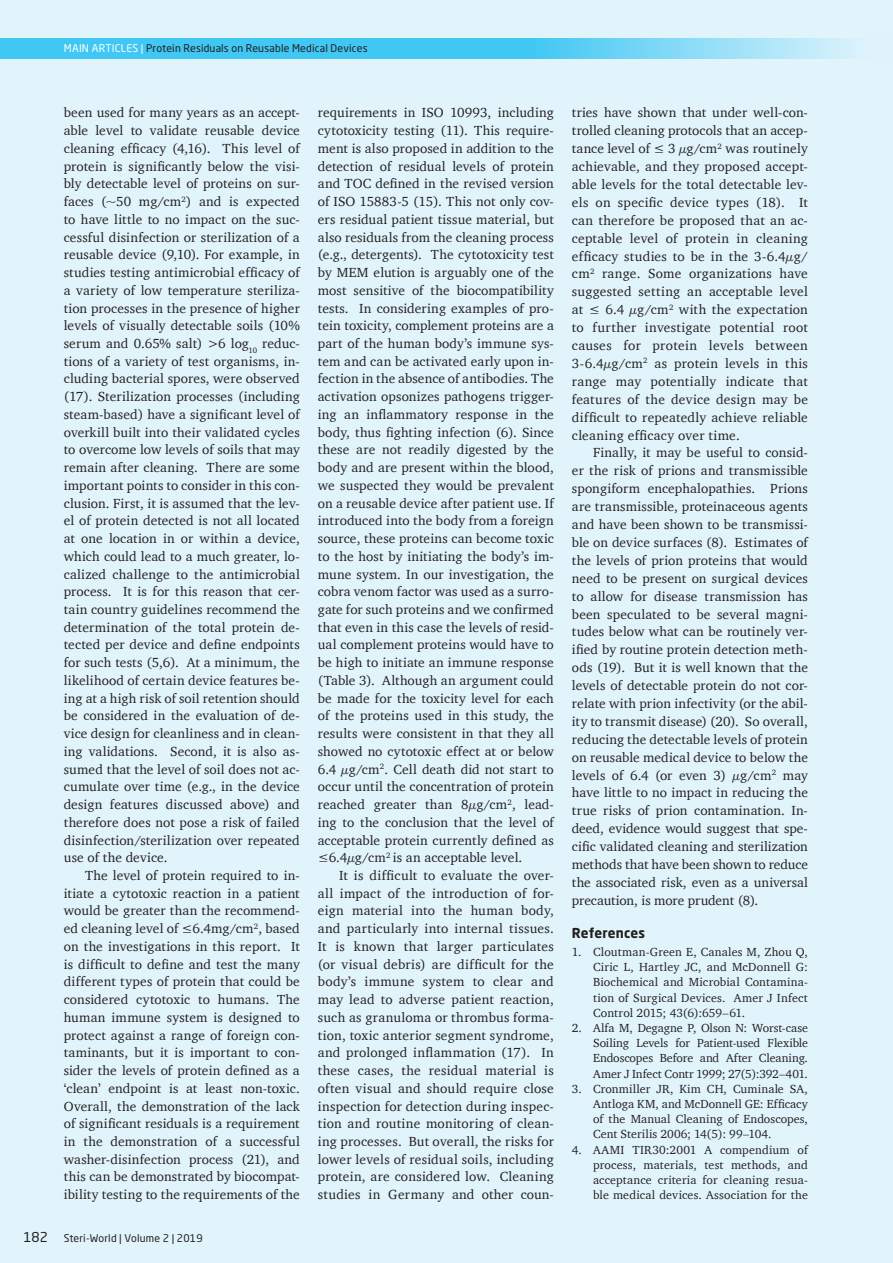
<style>
.page{position:relative;width:893px;height:1263px;background:#e1f4fc}
.page>*{position:absolute;margin:0;border:0;box-sizing:border-box;transform-origin:0 0}
.ZT-04__FL-Einzug-GB{font:13.5px/17.7px "Charter";letter-spacing:.01em;color:#231f20;text-align:justify}
.ZT-03__SL-GB{font:700 13.5px "Neo Sans Pro";letter-spacing:.01em;color:#231f20}
.ZT-08__Literatur-GB{font:12px/15.1px "Charter";letter-spacing:.005em;color:#231f20;text-align:justify}
.t1{font:10.5px "Neo Sans Pro";letter-spacing:.015em;color:#231f20}
.s1{color:#fff}
.s2{font-size:13.5px}
</style>
<div class="page">
<svg style="left:0;top:38px;width:851px;height:21px;background:#5ccef5"></svg>
<p class="t1" style="left:64px;top:42px;width:305px"><span class="s1">MAIN ARTICLES |</span> Protein Residuals on Reusable Medical Devices</p>
<p class="ZT-04__FL-Einzug-GB" style="left:64px;top:104px;width:238px">been used for many years as an accept&shy;able level to validate reusable device cleaning efficacy (4,16). This level of protein is significantly below the visi&shy;bly detectable level of proteins on sur&shy;faces (~50 mg/cm<sup>2</sup>) and is expected to have little to no impact on the suc&shy;cessful disinfection or sterilization of a reusable device (9,10). For example, in studies testing antimicrobial efficacy of a variety of low temperature steriliza&shy;tion processes in the presence of higher levels of visually detectable soils (10% serum and 0.65% salt) &gt;6 log<sub>10</sub> reduc&shy;tions of a variety of test organisms, in&shy;cluding bacterial spores, were observed (17). Sterilization processes (including steam-based) have a significant level of overkill built into their validated cycles to overcome low levels of soils that may remain after cleaning. There are some important points to consider in this con&shy;clusion. First, it is assumed that the lev&shy;el of protein detected is not all located at one location in or within a device, which could lead to a much greater, lo&shy;calized challenge to the antimicrobial process. It is for this reason that cer&shy;tain country guidelines recommend the determination of the total protein de&shy;tected per device and define endpoints for such tests (5,6). At a minimum, the likelihood of certain device features be&shy;ing at a high risk of soil retention should be considered in the evaluation of de&shy;vice design for cleanliness and in clean&shy;ing validations. Second, it is also as&shy;sumed that the level of soil does not ac&shy;cumulate over time (e.g., in the device design features discussed above) and therefore does not pose a risk of failed disinfection/sterilization over repeated use of the device.</p>
<p class="ZT-04__FL-Einzug-GB" style="left:64px;top:866px;width:238px;text-indent:21px">The level of protein required to in&shy;itiate a cytotoxic reaction in a patient would be greater than the recommend&shy;ed cleaning level of ≤6.4mg/cm<sup>2</sup>, based on the investigations in this report. It is difficult to define and test the many different types of protein that could be considered cytotoxic to humans. The human immune system is designed to protect against a range of foreign con&shy;taminants, but it is important to con&shy;sider the levels of protein defined as a ‘clean’ endpoint is at least non-toxic.<br>Overall, the demonstration of the lack of significant residuals is a requirement in the demonstration of a successful washer-disinfection process (21), and this can be demonstrated by biocompat&shy;ibility testing to the requirements of the</p>
<p class="t1" style="left:23px;top:1231px;width:181px"><span class="s2">182</span> Steri-World | Volume 2 | 2019</p>
<p class="ZT-04__FL-Einzug-GB" style="left:318px;top:104px;width:238px">requirements in ISO 10993, including cytotoxicity testing (11). This require&shy;ment is also proposed in addition to the detection of residual levels of protein and TOC defined in the revised version of ISO 15883-5 (15). This not only cov&shy;ers residual patient tissue material, but also residuals from the cleaning process (e.g., detergents). The cytotoxicity test by MEM elution is arguably one of the most sensitive of the biocompatibility tests. In considering examples of pro&shy;tein toxicity, complement proteins are a part of the human body’s immune sys&shy;tem and can be activated early upon in&shy;fection in the absence of antibodies. The activation opsonizes pathogens trigger&shy;ing an inflammatory response in the body, thus fighting infection (6). Since these are not readily digested by the body and are present within the blood, we suspected they would be prevalent on a reusable device after patient use. If introduced into the body from a foreign source, these proteins can become toxic to the host by initiating the body’s im&shy;mune system. In our investigation, the cobra venom factor was used as a surro&shy;gate for such proteins and we confirmed that even in this case the levels of resid&shy;ual complement proteins would have to be high to initiate an immune response (Table 3). Although an argument could be made for the toxicity level for each of the proteins used in this study, the results were consistent in that they all showed no cytotoxic effect at or below 6.4 µg/cm<sup>2</sup>. Cell death did not start to occur until the concentration of protein reached greater than 8µg/cm<sup>2</sup>, lead&shy;ing to the conclusion that the level of acceptable protein currently defined as ≤6.4µg/cm<sup>2</sup> is an acceptable level.</p>
<p class="ZT-04__FL-Einzug-GB" style="left:318px;top:866px;width:238px;text-indent:21px">It is difficult to evaluate the over&shy;all impact of the introduction of for&shy;eign material into the human body, and particularly into internal tissues.<br>It is known that larger particulates (or visual debris) are difficult for the body’s immune system to clear and may lead to adverse patient reaction, such as granuloma or thrombus forma&shy;tion, toxic anterior segment syndrome, and prolonged inflammation (17). In these cases, the residual material is often visual and should require close inspection for detection during inspec&shy;tion and routine monitoring of clean&shy;ing processes. But overall, the risks for lower levels of residual soils, including protein, are considered low. Cleaning studies in Germany and other coun-</p>
<p class="ZT-04__FL-Einzug-GB" style="left:572px;top:104px;width:238px">tries have shown that under well-con&shy;trolled cleaning protocols that an accep&shy;tance level of ≤ 3 µg/cm<sup>2</sup> was routinely achievable, and they proposed accept&shy;able levels for the total detectable lev&shy;els on specific device types (18). It can therefore be proposed that an ac&shy;ceptable level of protein in cleaning efficacy studies to be in the 3-6.4µg/ cm<sup>2</sup> range. Some organizations have suggested setting an acceptable level at ≤ 6.4 µg/cm<sup>2</sup> with the expectation to further investigate potential root causes for protein levels between 3-6.4µg/cm<sup>2</sup> as protein levels in this range may potentially indicate that features of the device design may be difficult to repeatedly achieve reliable cleaning efficacy over time.</p>
<p class="ZT-04__FL-Einzug-GB" style="left:572px;top:444px;width:238px;text-indent:21px">Finally, it may be useful to consid&shy;er the risk of prions and transmissible spongiform encephalopathies. Prions are transmissible, proteinaceous agents and have been shown to be transmissi&shy;ble on device surfaces (8). Estimates of the levels of prion proteins that would need to be present on surgical devices to allow for disease transmission has been speculated to be several magni&shy;tudes below what can be routinely ver&shy;ified by routine protein detection meth&shy;ods (19). But it is well known that the levels of detectable protein do not cor&shy;relate with prion infectivity (or the abil&shy;ity to transmit disease) (20). So overall, reducing the detectable levels of protein on reusable medical device to below the levels of 6.4 (or even 3) µg/cm<sup>2</sup> may have little to no impact in reducing the true risks of prion contamination. In&shy;deed, evidence would suggest that spe&shy;cific validated cleaning and sterilization methods that have been shown to reduce the associated risk, even as a universal precaution, is more prudent (8).</p>
<p class="ZT-03__SL-GB" style="left:572px;top:924px;width:75px">References</p>
<p class="ZT-08__Literatur-GB" style="left:593px;top:944px;width:216px;text-indent:-21px">1. Cloutman-Green E, Canales M, Zhou Q, Ciric L, Hartley JC, and McDonnell G:<br>Biochemical and Microbial Contamina&shy;tion of Surgical Devices. Amer J Infect Control 2015; 43(6):659–61.</p>
<p class="ZT-08__Literatur-GB" style="left:593px;top:1020px;width:216px;text-indent:-21px">2. Alfa M, Degagne P, Olson N: Worst-case Soiling Levels for Patient-used Flexible Endoscopes Before and After Cleaning.<br>Amer J Infect Contr 1999; 27(5):392–401.</p>
<p class="ZT-08__Literatur-GB" style="left:593px;top:1081px;width:216px;text-indent:-21px">3. Cronmiller JR, Kim CH, Cuminale SA, Antloga KM, and McDonnell GE: Efficacy of the Manual Cleaning of Endoscopes, Cent Sterilis 2006; 14(5): 99–104.</p>
<p class="ZT-08__Literatur-GB" style="left:593px;top:1142px;width:216px;text-indent:-21px">4. AAMI TIR30:2001 A compendium of process, materials, test methods, and acceptance criteria for cleaning resua&shy;ble medical devices. Association for the</p>
</div>
